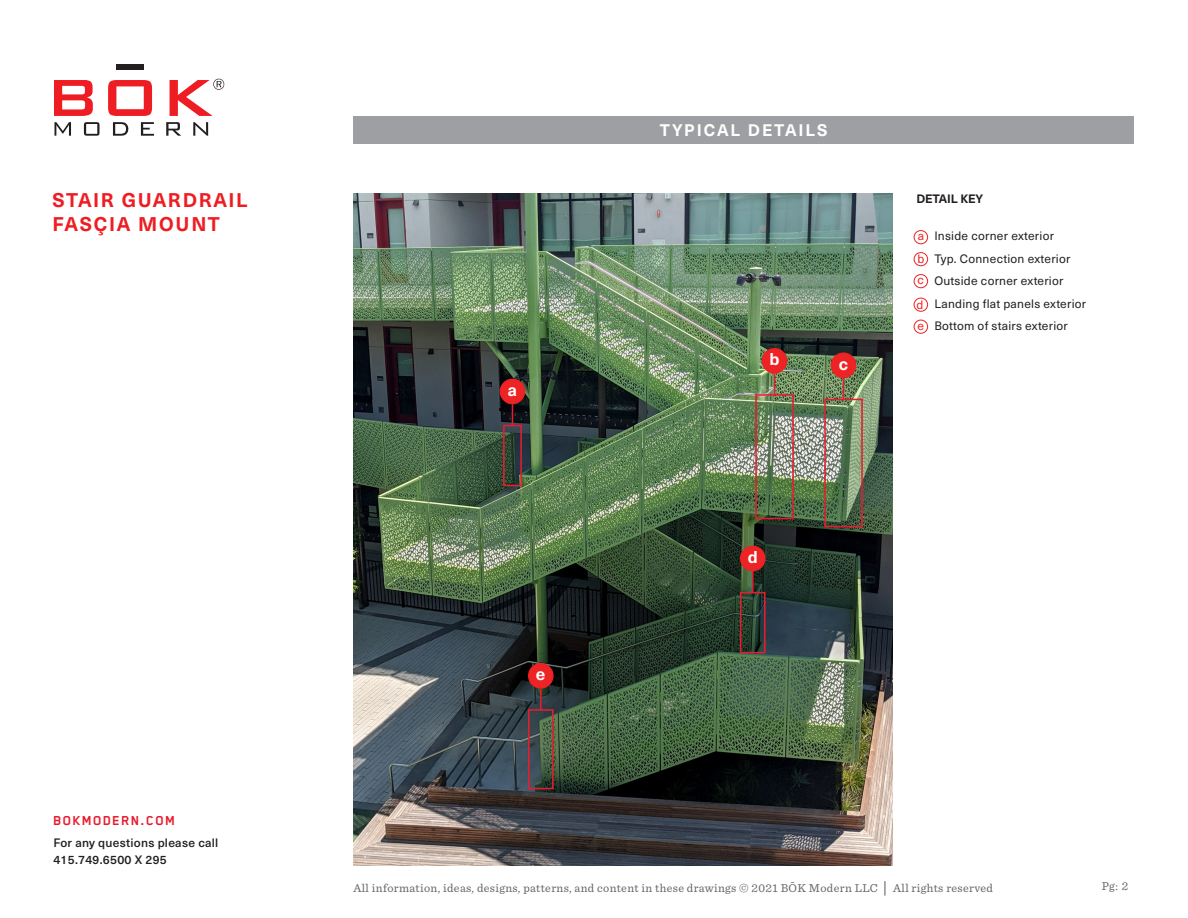
<style>
.page{position:relative;width:1188px;height:918px;background:#fff}
.page>*{position:absolute;margin:0;border:0;box-sizing:border-box;transform-origin:0 0}
.t1{font:700 19.5px/24px "Neue Haas Unica Pro";letter-spacing:.08em;color:#ee1d23}
.t2{font:700 16.8px "Neue Haas Unica Pro";color:#fff}
.t3{font:700 16.5px "Neue Haas Unica Pro";letter-spacing:.12em;color:#fff}
.t4{font:700 15px "Blender Pro";letter-spacing:.075em;color:#e81c2e}
.t5{font:12px "Neue Haas Unica Pro";letter-spacing:.02em;color:#231f20}
.t6{font:12px "Sentinel";letter-spacing:.03em;color:#636366}
.t7{font:500 12px/16.5px "Neue Haas Unica Pro";letter-spacing:.02em;color:#231f20}
.t8{font:700 12px "Neue Haas Unica Pro";letter-spacing:-.02em;color:#231f20}
.t9{font:12px "Neue Haas Unica Pro";color:#ee2325}
.s1{font-family:"Franklin Gothic"}
</style>
<div class="page">
<svg style="left:54px;top:80px;width:39px;height:36px"></svg>
<svg style="left:108px;top:80px;width:44px;height:36px"></svg>
<div style="left:116px;top:64px;width:28px;height:6px;background:#231f20"></div>
<svg style="left:54px;top:122px;width:17px;height:14px"></svg>
<svg style="left:84px;top:122px;width:16px;height:14px"></svg>
<svg style="left:113px;top:122px;width:15px;height:14px"></svg>
<svg style="left:141px;top:122px;width:13px;height:14px"></svg>
<svg style="left:166px;top:122px;width:15px;height:14px"></svg>
<svg style="left:193px;top:122px;width:15px;height:14px"></svg>
<svg style="left:170px;top:79px;width:54px;height:37px"></svg>
<div style="left:353px;top:117px;width:781px;height:27px;background:#9d9fa2"></div>
<img style="left:353px;top:194px;width:540px;height:672px">
<div style="left:914px;top:230px;width:14px;height:14px;border:1px solid #ee2123;border-radius:50%"></div>
<div style="left:914px;top:298px;width:14px;height:14px;border:1px solid #ee2123;border-radius:50%"></div>
<div style="left:914px;top:252px;width:14px;height:14px;border:1px solid #ee2123;border-radius:50%"></div>
<div style="left:914px;top:320px;width:14px;height:14px;border:1px solid #ee2123;border-radius:50%"></div>
<div style="left:914px;top:274px;width:14px;height:14px;border:1px solid #ee2123;border-radius:50%"></div>
<div style="left:500px;top:379px;width:25px;height:24px;background:#ee2325;border-radius:50%"></div>
<div style="left:500px;top:379px;width:25px;height:25px;border:2px solid #ee2123;border-radius:50%"></div>
<div style="left:503px;top:425px;width:19px;height:61px;border:2px solid #e81c2e"></div>
<svg style="left:512px;top:404px;width:1px;height:22px"></svg>
<div style="left:741px;top:546px;width:24px;height:25px;background:#ee2325;border-radius:50%"></div>
<div style="left:740px;top:546px;width:26px;height:25px;border:2px solid #ee2123;border-radius:50%"></div>
<div style="left:740px;top:592px;width:26px;height:61px;border:2px solid #e81c2e"></div>
<svg style="left:752px;top:571px;width:1px;height:22px"></svg>
<div style="left:529px;top:664px;width:24px;height:24px;background:#ee2325;border-radius:50%"></div>
<div style="left:528px;top:663px;width:26px;height:26px;border:2px solid #ee2123;border-radius:50%"></div>
<div style="left:528px;top:709px;width:26px;height:80px;border:2px solid #e81c2e"></div>
<hr style="left:540px;top:689px;width:2px;height:21px;background:#e81c2e">
<div style="left:762px;top:349px;width:25px;height:24px;background:#ee2325;border-radius:50%"></div>
<div style="left:762px;top:348px;width:25px;height:26px;border:2px solid #ee2123;border-radius:50%"></div>
<div style="left:755px;top:394px;width:39px;height:125px;border:2px solid #e81c2e"></div>
<svg style="left:774px;top:374px;width:1px;height:21px"></svg>
<div style="left:831px;top:353px;width:25px;height:24px;background:#ee2325;border-radius:50%"></div>
<div style="left:831px;top:352px;width:25px;height:26px;border:2px solid #ee2123;border-radius:50%"></div>
<div style="left:824px;top:399px;width:39px;height:128px;border:2px solid #e81c2e"></div>
<svg style="left:843px;top:378px;width:1px;height:22px"></svg>
<p class="t1" style="left:52px;top:188px;width:197px">STAIR GUARDRAIL<br>FASÇIA MOUNT</p>
<p class="t4" style="left:53px;top:812px;width:123px">BOKMODERN.COM</p>
<p class="t7" style="left:53px;top:835px;width:167px">For any questions please call<br>415.749.6500 X 295</p>
<p class="t2" style="left:508px;top:379px;width:11px">a</p>
<p class="t2" style="left:536px;top:664px;width:11px">e</p>
<p class="t3" style="left:660px;top:120px;width:169px">TYPICAL DETAILS</p>
<p class="t2" style="left:769px;top:349px;width:12px">b</p>
<p class="t2" style="left:839px;top:353px;width:11px">c</p>
<p class="t8" style="left:916px;top:191px;width:68px">DETAIL KEY</p>
<p class="t5" style="left:934px;top:229px;width:121px">Inside corner exterior</p>
<p class="t5" style="left:934px;top:251px;width:138px">Typ. Connection exterior</p>
<p class="t5" style="left:934px;top:274px;width:131px">Outside corner exterior</p>
<p class="t5" style="left:934px;top:296px;width:153px">Landing flat panels exterior</p>
<p class="t5" style="left:934px;top:319px;width:135px">Bottom of stairs exterior</p>
<p class="t9" style="left:918px;top:229px;width:8px">a</p>
<p class="t9" style="left:917px;top:252px;width:8px">b</p>
<p class="t9" style="left:918px;top:273px;width:8px">c</p>
<p class="t9" style="left:917px;top:297px;width:8px">d</p>
<p class="t9" style="left:918px;top:318px;width:8px">e</p>
<p class="t2" style="left:748px;top:547px;width:12px">d</p>
<p class="t6" style="left:353px;top:879px;width:641px">All information, ideas, designs, patterns, and content in these drawings © 2021 BŌK Modern LLC <span class="s1">│</span> All rights reserved</p>
<p class="t6" style="left:1102px;top:877px;width:28px">Pg: 2</p>
</div>
